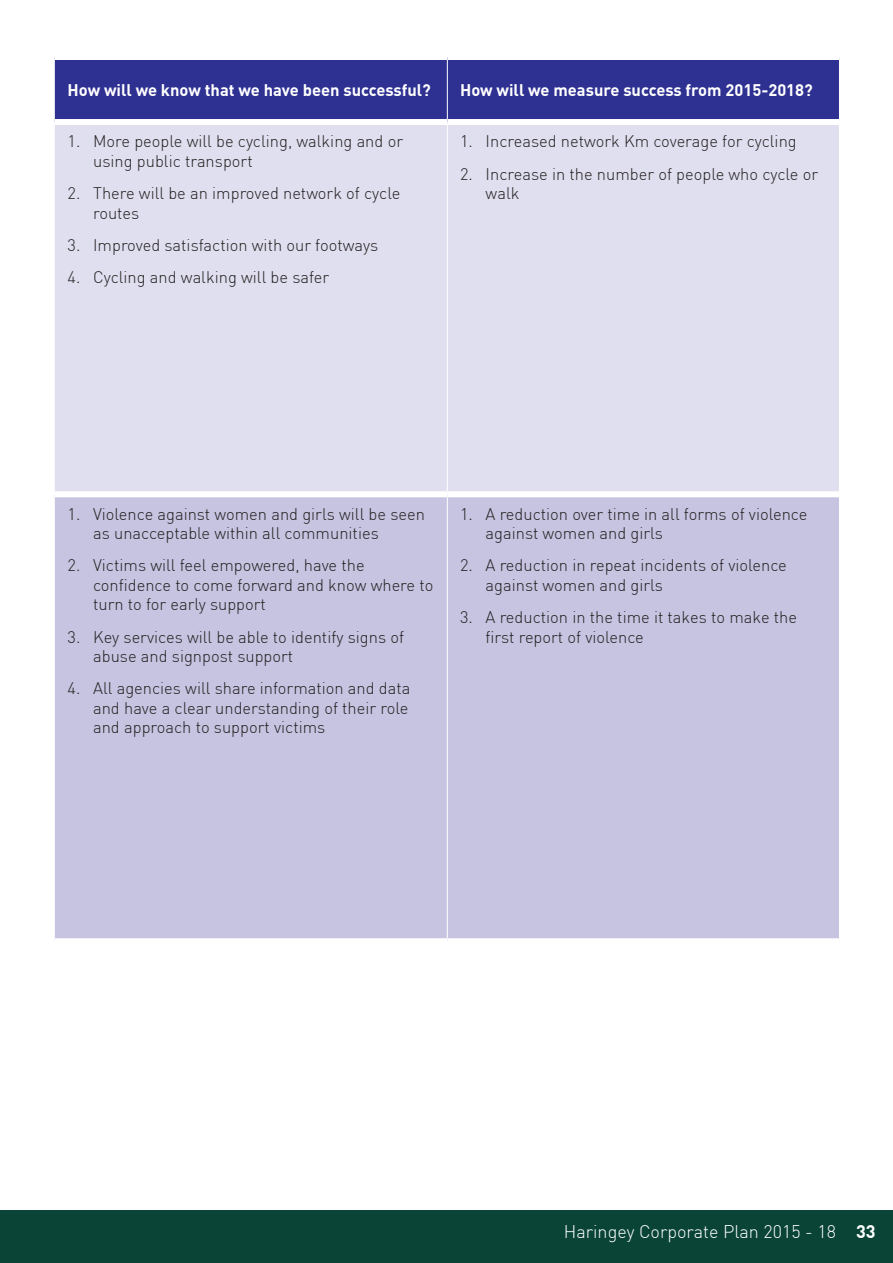
<style>
.page{position:relative;width:893px;height:1263px;background:#fff}
.page>*{position:absolute;margin:0;border:0;box-sizing:border-box;transform-origin:0 0}
.t1{font:300 18px "DIN Pro";color:#fff}
.t2{font:300 16.5px/19.5px "DIN Pro";color:#231f20}
.t3{font:700 16.5px "DIN Pro";color:#fff}
.s1{font-weight:700}
</style>
<div class="page">
<div style="left:0;top:1210px;width:893px;height:53px;background:#094436"></div>
<div style="left:55px;top:60px;width:784px;height:59px;background:#2e3092"></div>
<div style="left:55px;top:125px;width:784px;height:366px;background:#e0dfef"></div>
<div style="left:55px;top:497px;width:784px;height:441px;background:#c6c4e1"></div>
<hr style="left:447px;top:125px;width:1px;height:366px;background:#fff">
<hr style="left:447px;top:60px;width:1px;height:59px;background:#fff">
<hr style="left:447px;top:497px;width:1px;height:441px;background:#fff">
<p class="t3" style="left:68px;top:79px;width:365px">How will we know that we have been successful?</p>
<p class="t3" style="left:460px;top:79px;width:354px">How will we measure success from 2015-2018?</p>
<p class="t2" style="left:93px;top:131px;width:311px;text-indent:-26px">1. More people will be cycling, walking and or using public transport</p>
<p class="t2" style="left:93px;top:183px;width:309px;text-indent:-26px">2. There will be an improved network of cycle routes</p>
<p class="t2" style="left:68px;top:235px;width:312px">3. Improved satisfaction with our footways</p>
<p class="t2" style="left:68px;top:267px;width:263px">4. Cycling and walking will be safer</p>
<p class="t2" style="left:460px;top:131px;width:338px">1. Increased network Km coverage for cycling</p>
<p class="t2" style="left:486px;top:164px;width:334px;text-indent:-26px">2. Increase in the number of people who cycle or walk</p>
<p class="t2" style="left:93px;top:504px;width:333px;text-indent:-26px">1. Violence against women and girls will be seen as unacceptable within all communities</p>
<p class="t2" style="left:93px;top:555px;width:342px;text-indent:-26px">2. Victims will feel empowered, have the confidence to come forward and know where to turn to for early support</p>
<p class="t2" style="left:93px;top:627px;width:312px;text-indent:-26px">3. Key services will be able to identify signs of abuse and signpost support</p>
<p class="t2" style="left:93px;top:678px;width:319px;text-indent:-26px">4. All agencies will share information and data and have a clear understanding of their role and approach to support victims</p>
<p class="t2" style="left:486px;top:504px;width:323px;text-indent:-26px">1. A reduction over time in all forms of violence against women and girls</p>
<p class="t2" style="left:486px;top:555px;width:303px;text-indent:-26px">2. A reduction in repeat incidents of violence against women and girls</p>
<p class="t2" style="left:486px;top:607px;width:313px;text-indent:-26px">3. A reduction in the time it takes to make the first report of violence</p>
<p class="t1" style="left:564px;top:1220px;width:313px">Haringey Corporate Plan 2015 - 18 <span class="s1">33</span></p>
</div>
